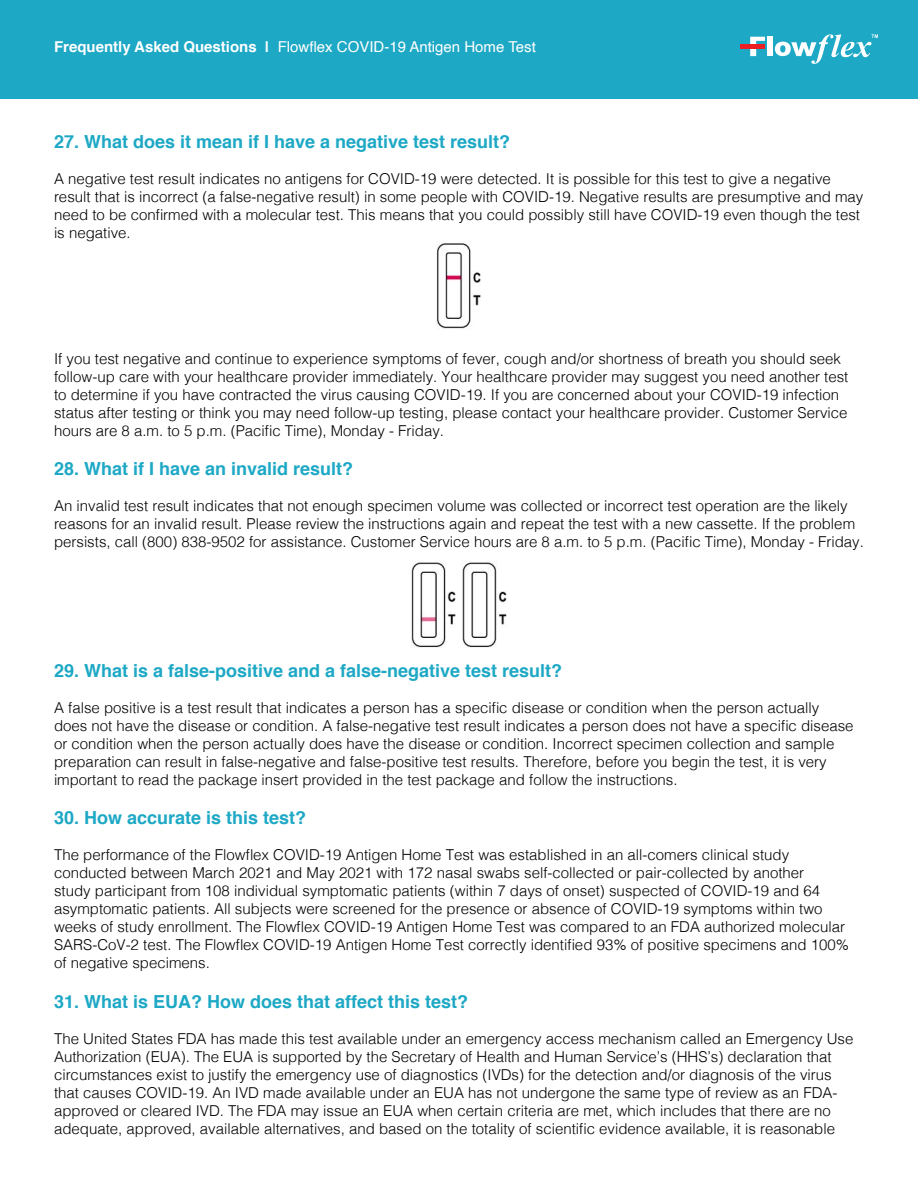
<style>
.page{position:relative;width:918px;height:1188px;background:#fff}
.page>*{position:absolute;margin:0;border:0;box-sizing:border-box;transform-origin:0 0}
.t1{font:700 18px "Helvetica";color:#1da8c5}
.t2{font:300 15px/18px "Helvetica";color:#000}
.t3{font:15px "Helvetica";color:#fff}
.s1{font-weight:700}
</style>
<div class="page">
<div style="left:0;top:0;width:918px;height:98px;background:#1da8c5"></div>
<svg style="left:750px;top:37px;width:15px;height:19px"></svg>
<div style="left:741px;top:44px;width:24px;height:5px;background:#ed1d24"></div>
<div style="left:767px;top:37px;width:6px;height:19px;background:#fff"></div>
<svg style="left:775px;top:34px;width:103px;height:30px"></svg>
<img style="left:437px;top:243px;width:44px;height:86px">
<img style="left:411px;top:562px;width:96px;height:86px">
<p class="t3" style="left:54px;top:35px;width:483px"><span class="s1">Frequently Asked Questions |</span> Flowflex COVID-19 Antigen Home Test</p>
<p class="t1" style="left:54px;top:127px;width:458px">27. What does it mean if I have a negative test result?</p>
<p class="t2" style="left:54px;top:168px;width:811px">A negative test result indicates no antigens for COVID-19 were detected. It is possible for this test to give a negative result that is incorrect (a false-negative result) in some people with COVID-19. Negative results are presumptive and may need to be confirmed with a molecular test. This means that you could possibly still have COVID-19 even though the test is negative.</p>
<p class="t2" style="left:54px;top:348px;width:796px">If you test negative and continue to experience symptoms of fever, cough and/or shortness of breath you should seek follow-up care with your healthcare provider immediately. Your healthcare provider may suggest you need another test to determine if you have contracted the virus causing COVID-19. If you are concerned about your COVID-19 infection status after testing or think you may need follow-up testing, please contact your healthcare provider. Customer Service hours are 8 a.m. to 5 p.m. (Pacific Time), Monday - Friday.</p>
<p class="t1" style="left:54px;top:454px;width:301px">28. What if I have an invalid result?</p>
<p class="t2" style="left:54px;top:496px;width:811px">An invalid test result indicates that not enough specimen volume was collected or incorrect test operation are the likely reasons for an invalid result. Please review the instructions again and repeat the test with a new cassette. If the problem persists, call (800) 838-9502 for assistance. Customer Service hours are 8 a.m. to 5 p.m. (Pacific Time), Monday - Friday.</p>
<p class="t1" style="left:54px;top:656px;width:510px">29. What is a false-positive and a false-negative test result?</p>
<p class="t2" style="left:54px;top:697px;width:801px">A false positive is a test result that indicates a person has a specific disease or condition when the person actually does not have the disease or condition. A false-negative test result indicates a person does not have a specific disease or condition when the person actually does have the disease or condition. Incorrect specimen collection and sample preparation can result in false-negative and false-positive test results. Therefore, before you begin the test, it is very important to read the package insert provided in the test package and follow the instructions.</p>
<p class="t1" style="left:54px;top:803px;width:254px">30. How accurate is this test?</p>
<p class="t2" style="left:54px;top:845px;width:797px">The performance of the Flowflex COVID-19 Antigen Home Test was established in an all-comers clinical study conducted between March 2021 and May 2021 with 172 nasal swabs self-collected or pair-collected by another<br>study participant from 108 individual symptomatic patients (within 7 days of onset) suspected of COVID-19 and 64 asymptomatic patients. All subjects were screened for the presence or absence of COVID-19 symptoms within two weeks of study enrollment. The Flowflex COVID-19 Antigen Home Test was compared to an FDA authorized molecular SARS-CoV-2 test. The Flowflex COVID-19 Antigen Home Test correctly identified 93% of positive specimens and 100% of negative specimens.</p>
<p class="t1" style="left:54px;top:987px;width:416px">31. What is EUA? How does that affect this test?</p>
<p class="t2" style="left:54px;top:1029px;width:801px">The United States FDA has made this test available under an emergency access mechanism called an Emergency Use Authorization (EUA). The EUA is supported by the Secretary of Health and Human Service’s (HHS’s) declaration that circumstances exist to justify the emergency use of diagnostics (IVDs) for the detection and/or diagnosis of the virus that causes COVID-19. An IVD made available under an EUA has not undergone the same type of review as an FDA&shy;approved or cleared IVD. The FDA may issue an EUA when certain criteria are met, which includes that there are no adequate, approved, available alternatives, and based on the totality of scientific evidence available, it is reasonable</p>
</div>
